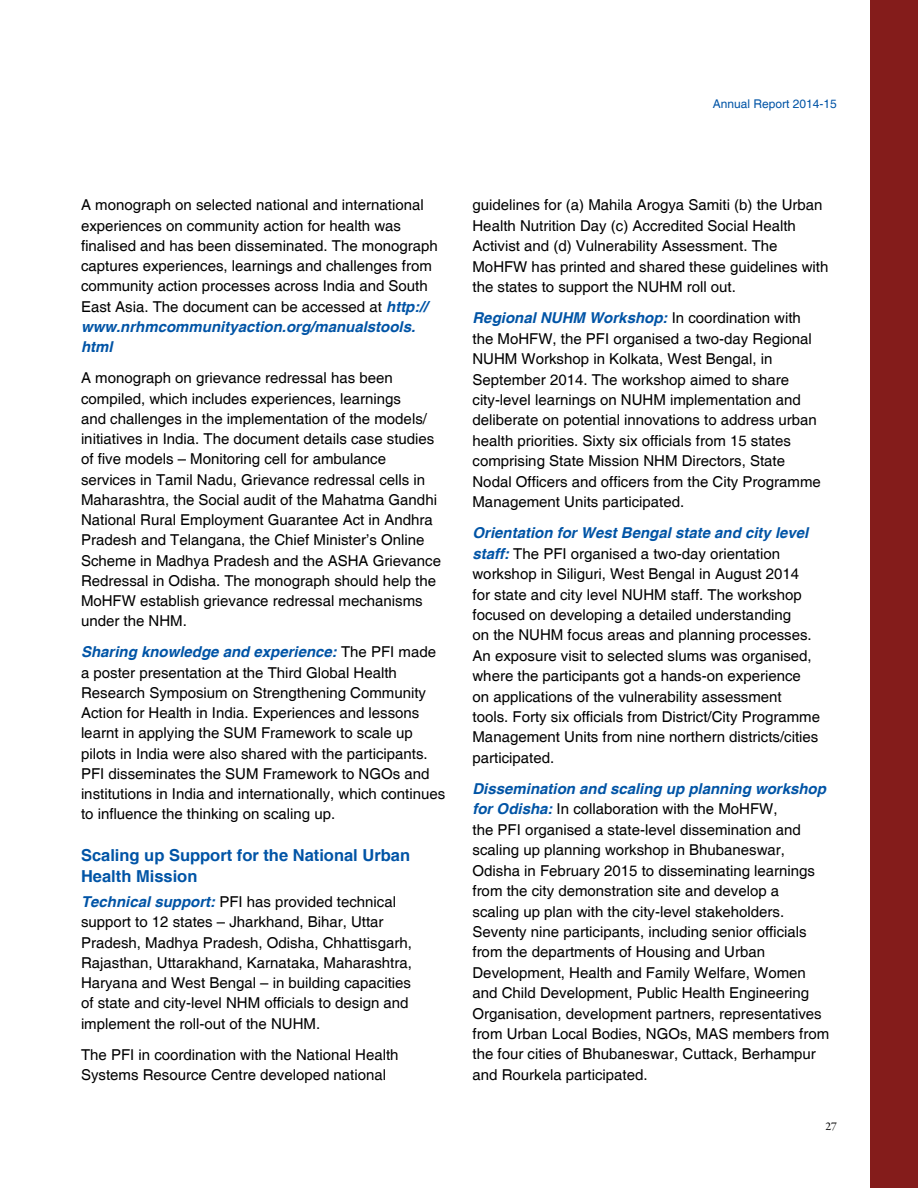
<style>
.page{position:relative;width:918px;height:1188px;background:#fff}
.page>*{position:absolute;margin:0;border:0;box-sizing:border-box;transform-origin:0 0}
.t1{font:700 16.5px/20.2px "Helvetica";color:#0054a6}
.t2{font:15px/20.4px "Helvetica";color:#000}
.t3{font:12px "Helvetica";color:#0054a6}
.t4{font:12px "Garamond Premr Pro";color:#000}
.s1{font-weight:700;font-style:italic;color:#0054a6}
</style>
<div class="page">
<div style="left:870px;top:0;width:48px;height:1188px;background:#841c1b"></div>
<p class="t3" style="left:713px;top:97px;width:126px">Annual Report 2014-15</p>
<p class="t2" style="left:81px;top:196px;width:358px">A monograph on selected national and international experiences on community action for health was finalised and has been disseminated. The monograph captures experiences, learnings and challenges from community action processes across India and South East Asia. The document can be accessed at <span class="s1">http:// www.nrhmcommunityaction.org/manualstools. html</span></p>
<p class="t2" style="left:81px;top:368px;width:362px">A monograph on grievance redressal has been compiled, which includes experiences, learnings<br>and challenges in the implementation of the models/ initiatives in India. The document details case studies of five models – Monitoring cell for ambulance services in Tamil Nadu, Grievance redressal cells in Maharashtra, the Social audit of the Mahatma Gandhi National Rural Employment Guarantee Act in Andhra Pradesh and Telangana, the Chief Minister’s Online Scheme in Madhya Pradesh and the ASHA Grievance Redressal in Odisha. The monograph should help the MoHFW establish grievance redressal mechanisms under the NHM.</p>
<p class="t2" style="left:81px;top:642px;width:366px"><span class="s1">Sharing knowledge and experience:</span> The PFI made a poster presentation at the Third Global Health Research Symposium on Strengthening Community Action for Health in India. Experiences and lessons learnt in applying the SUM Framework to scale up pilots in India were also shared with the participants.<br>PFI disseminates the SUM Framework to NGOs and institutions in India and internationally, which continues to influence the thinking on scaling up.</p>
<p class="t1" style="left:81px;top:845px;width:331px">Scaling up Support for the National Urban<br>Health Mission</p>
<p class="t2" style="left:81px;top:892px;width:332px"><span class="s1">Technical support:</span> PFI has provided technical support to 12 states – Jharkhand, Bihar, Uttar Pradesh, Madhya Pradesh, Odisha, Chhattisgarh, Rajasthan, Uttarakhand, Karnataka, Maharashtra, Haryana and West Bengal – in building capacities of state and city-level NHM officials to design and implement the roll-out of the NUHM.</p>
<p class="t2" style="left:81px;top:1045px;width:319px">The PFI in coordination with the National Health<br>Systems Resource Centre developed national</p>
<p class="t2" style="left:472px;top:196px;width:357px">guidelines for (a) Mahila Arogya Samiti (b) the Urban Health Nutrition Day (c) Accredited Social Health Activist and (d) Vulnerability Assessment. The MoHFW has printed and shared these guidelines with the states to support the NUHM roll out.</p>
<p class="t2" style="left:472px;top:308px;width:350px"><span class="s1">Regional NUHM Workshop:</span> In coordination with the MoHFW, the PFI organised a two-day Regional NUHM Workshop in Kolkata, West Bengal, in September 2014. The workshop aimed to share city-level learnings on NUHM implementation and deliberate on potential innovations to address urban health priorities. Sixty six officials from 15 states comprising State Mission NHM Directors, State Nodal Officers and officers from the City Programme Management Units participated.</p>
<p class="t2" style="left:472px;top:523px;width:349px"><span class="s1">Orientation for West Bengal state and city level staff:</span> The PFI organised a two-day orientation workshop in Siliguri, West Bengal in August 2014 for state and city level NUHM staff. The workshop focused on developing a detailed understanding<br>on the NUHM focus areas and planning processes.<br>An exposure visit to selected slums was organised, where the participants got a hands-on experience on applications of the vulnerability assessment tools. Forty six officials from District/City Programme Management Units from nine northern districts/cities participated.</p>
<p class="t2" style="left:472px;top:779px;width:358px"><span class="s1">Dissemination and scaling up planning workshop for Odisha:</span> In collaboration with the MoHFW,<br>the PFI organised a state-level dissemination and scaling up planning workshop in Bhubaneswar, Odisha in February 2015 to disseminating learnings from the city demonstration site and develop a scaling up plan with the city-level stakeholders.<br>Seventy nine participants, including senior officials from the departments of Housing and Urban Development, Health and Family Welfare, Women and Child Development, Public Health Engineering Organisation, development partners, representatives from Urban Local Bodies, NGOs, MAS members from the four cities of Bhubaneswar, Cuttack, Berhampur and Rourkela participated.</p>
<p class="t4" style="left:825px;top:1119px;width:13px">27</p>
</div>
